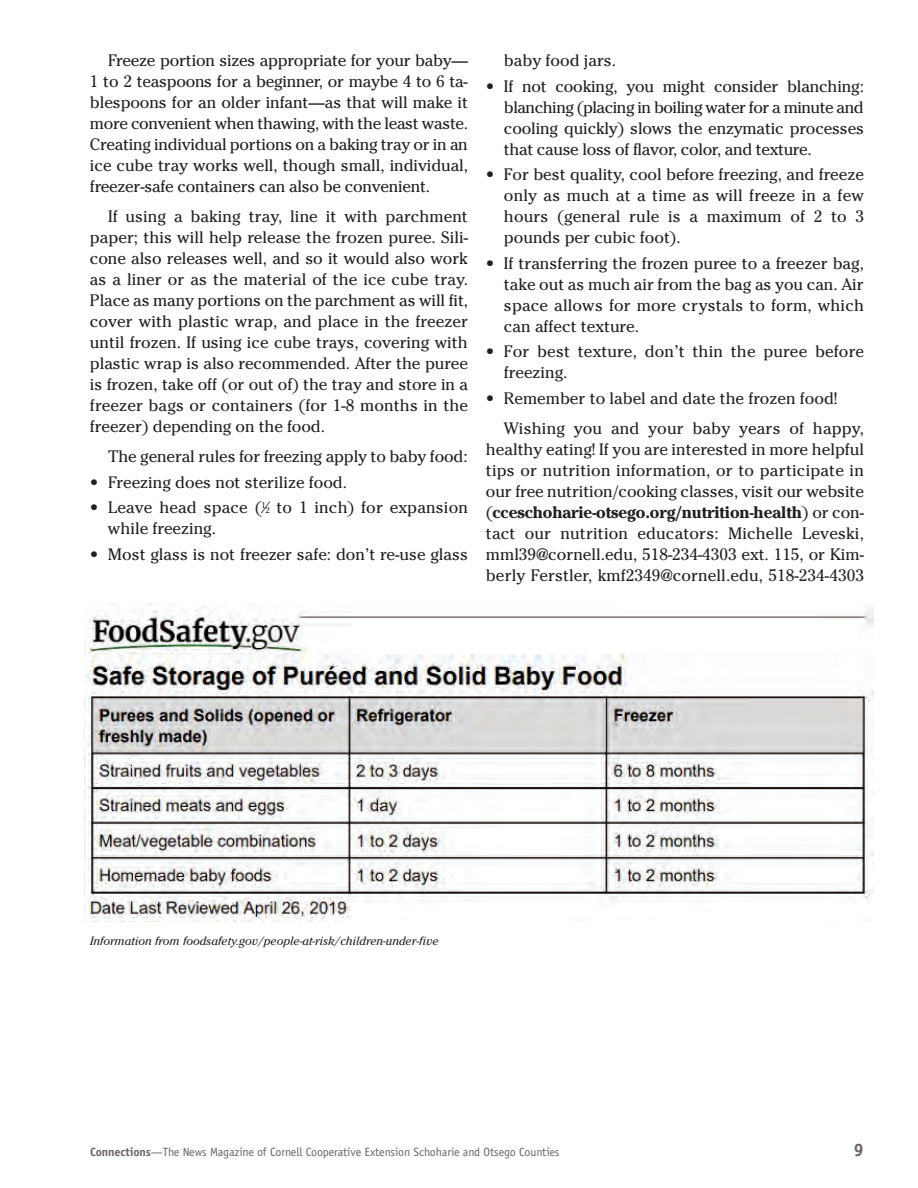
<style>
.page{position:relative;width:918px;height:1188px;background:#fff}
.page>*{position:absolute;margin:0;border:0;box-sizing:border-box;transform-origin:0 0}
.t1{font:700 18px "Officina Sans Std";color:#6a6460}
.t2{font:16.5px/21px "Cheltenham";color:#231f20;text-align:justify}
.t3{font:12px "Officina Sans Std";letter-spacing:-.01em;color:#6a6460}
.t4{font:italic 12px "Cheltenham";color:#231f20}
.s1{font-size:8.25px}
.s2{font-weight:700}
</style>
<div class="page">
<img style="left:84px;top:604px;width:790px;height:317px">
<p class="t2" style="left:90px;top:50px;width:380px;text-indent:18px">Freeze portion sizes appropriate for your baby— 1 to 2 teaspoons for a beginner, or maybe 4 to 6 ta&shy;blespoons for an older infant—as that will make it more convenient when thawing, with the least waste.<br>Creating individual portions on a baking tray or in an ice cube tray works well, though small, individual, freezer-safe containers can also be convenient.</p>
<p class="t2" style="left:90px;top:206px;width:380px;text-indent:18px">If using a baking tray, line it with parchment paper; this will help release the frozen puree. Sili&shy;cone also releases well, and so it would also work as a liner or as the material of the ice cube tray.<br>Place as many portions on the parchment as will fit, cover with plastic wrap, and place in the freezer until frozen. If using ice cube trays, covering with plastic wrap is also recommended. After the puree is frozen, take off (or out of) the tray and store in a freezer bags or containers (for 1-8 months in the freezer) depending on the food.</p>
<p class="t2" style="left:108px;top:446px;width:361px">The general rules for freezing apply to baby food:</p>
<p class="t2" style="left:90px;top:472px;width:259px">• Freezing does not sterilize food.</p>
<p class="t2" style="left:108px;top:497px;width:362px;text-indent:-18px">• Leave head space (<sup>1</sup>⁄<span class="s1">2</span> to 1 inch) for expansion while freezing.</p>
<p class="t2" style="left:90px;top:544px;width:380px">• Most glass is not freezer safe: don’t re-use glass</p>
<p class="t2" style="left:504px;top:50px;width:114px">baby food jars.</p>
<p class="t2" style="left:504px;top:76px;width:362px;text-indent:-18px">• If not cooking, you might consider blanching: blanching (placing in boiling water for a minute and cooling quickly) slows the enzymatic processes that cause loss of flavor, color, and texture.</p>
<p class="t2" style="left:504px;top:164px;width:362px;text-indent:-18px">• For best quality, cool before freezing, and freeze only as much at a time as will freeze in a few hours (general rule is a maximum of 2 to 3 pounds per cubic foot).</p>
<p class="t2" style="left:504px;top:253px;width:362px;text-indent:-18px">• If transferring the frozen puree to a freezer bag, take out as much air from the bag as you can. Air space allows for more crystals to form, which can affect texture.</p>
<p class="t2" style="left:504px;top:341px;width:362px;text-indent:-18px">• For best texture, don’t thin the puree before freezing.</p>
<p class="t2" style="left:504px;top:383px;width:361px;line-height:30px;text-indent:-18px">• Remember to label and date the frozen food!<br>Wishing you and your baby years of happy,</p>
<p class="t2" style="left:486px;top:439px;width:380px">healthy eating! If you are interested in more helpful tips or nutrition information, or to participate in our free nutrition/cooking classes, visit our website (<span class="s2">cceschoharie-otsego.org/nutrition-health</span>) or con&shy;tact our nutrition educators: Michelle Leveski, mml39@cornell.edu, 518-234-4303 ext. 115, or Kim&shy;berly Ferstler, kmf2349@cornell.edu, 518-234-4303</p>
<p class="t4" style="left:90px;top:937px;width:350px">Information from foodsafety.gov/people-at-risk/children-under-five</p>
<p class="t3" style="left:90px;top:1147px;width:471px"><span class="s2">Connections</span>—The News Magazine of Cornell Cooperative Extension Schoharie and Otsego Counties</p>
<p class="t1" style="left:854px;top:1143px;width:12px">9</p>
</div>
